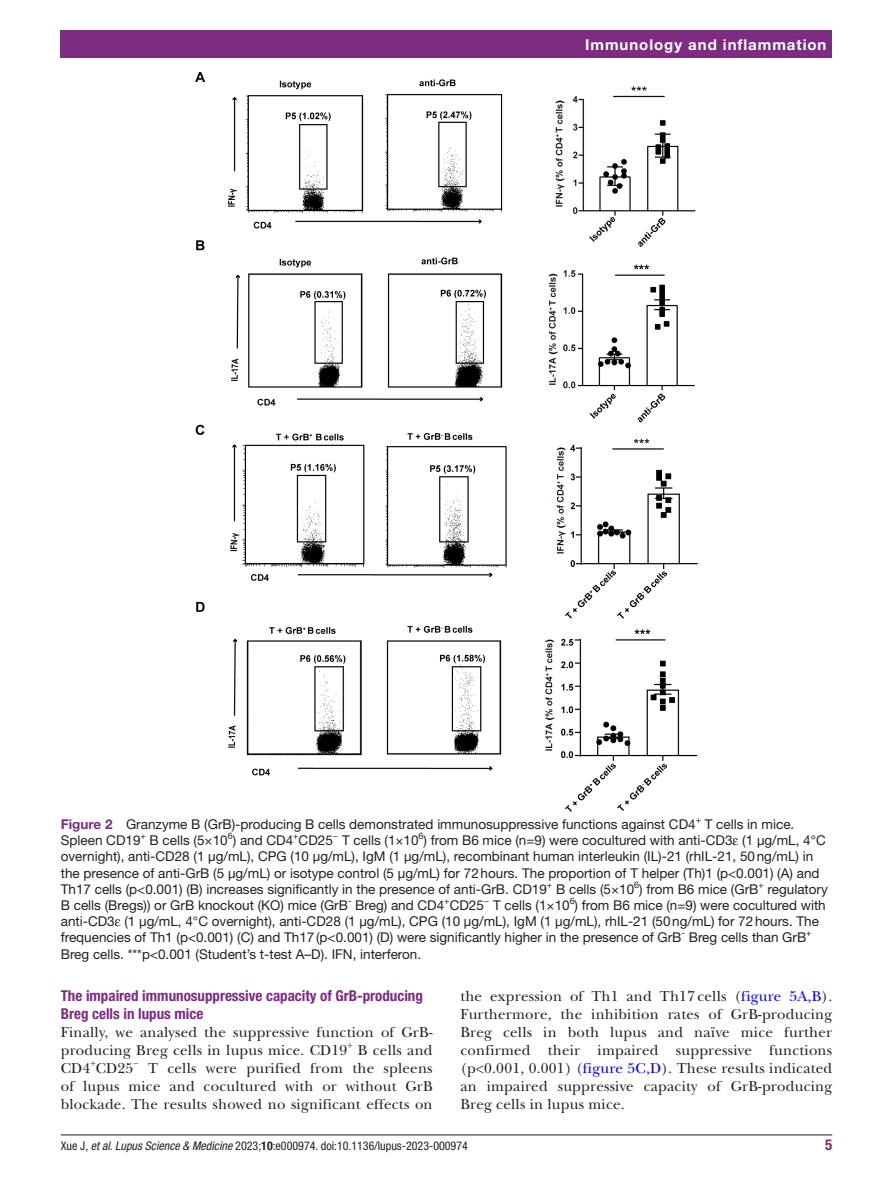
<style>
.page{position:relative;width:893px;height:1191px;background:#fff}
.page>*{position:absolute;margin:0;border:0;box-sizing:border-box;transform-origin:0 0}
.t1{font:15px/18.1px "New Baskerville";letter-spacing:.015em;color:#231f20;text-align:justify}
.t2{font:700 condensed 15px/18px "Helvetica Neue LT Std";color:#7d2b83}
.t3{font:700 15px "Helvetica Neue LT Std";letter-spacing:.065em;color:#fff}
.t4{font:13.5px/16.2px "Helvetica Neue LT Std";color:#231f20}
.t5{font:condensed 12px "Helvetica Neue LT Std";color:#231f20}
.t6{font:9.9px "New Baskerville";color:#231f20}
.t7{font:9px "Helvetica Neue LT Std";color:#231f20}
.s1{font-weight:700;color:#7d2b83}
.s2{color:#00f}
.s3{font-style:italic}
.s4{font-weight:700}
</style>
<div class="page">
<hr style="left:61px;top:1134px;width:771px;height:1px;background:#231f20">
<div style="left:61px;top:31px;width:771px;height:27px;background:#7d2b83"></div>
<img style="left:196px;top:73px;width:501px;height:738px">
<p class="t3" style="left:585px;top:35px;width:243px">Immunology and inflammation</p>
<p class="t4" style="left:61px;top:816px;width:636px"><span class="s1">Figure 2</span> Granzyme B (GrB)-producing B cells demonstrated immunosuppressive functions against CD4</p>
<p class="t7" style="left:696px;top:814px;width:7px">+</p>
<p class="t4" style="left:61px;top:816px;width:767px;text-indent:644px">T cells in mice.<br>Spleen CD19<sup>+</sup> B cells (5×10<sup>6</sup>) and CD4<sup>+</sup>CD25<sup>−</sup> T cells (1×10<sup>6</sup>) from B6 mice (n=9) were cocultured with anti-CD3 (1 μg/mL, 4°C overnight), anti-CD28 (1 μg/mL), CPG (10 μg/mL), IgM (1 μg/mL), recombinant human interleukin (IL)-21 (rhIL-21, 50ng/mL) in the presence of anti-GrB (5 μg/mL) or isotype control (5 μg/mL) for 72hours. The proportion of T helper (Th)1 (p&lt;0.001) (A) and Th17 cells (p&lt;0.001) (B) increases significantly in the presence of anti-GrB. CD19<sup>+</sup> B cells (5×10 ) from B6 mice (GrB</p>
<p class="t7" style="left:634px;top:879px;width:6px">6</p>
<p class="t7" style="left:758px;top:879px;width:7px">+</p>
<p class="t4" style="left:768px;top:880px;width:62px">regulatory</p>
<p class="t7" style="left:570px;top:895px;width:6px">6</p>
<p class="t4" style="left:61px;top:913px;width:760px">anti-CD3 (1 μg/mL, 4°C overnight), anti-CD28 (1 μg/mL), CPG (10 μg/mL), IgM (1 μg/mL), rhIL-21 (50ng/mL) for 72hours. The frequencies of Th1 (p&lt;0.001) (C) and Th17(p&lt;0.001) (D) were significantly higher in the presence of GrB</p>
<p class="t7" style="left:444px;top:895px;width:7px">+</p>
<p class="t7" style="left:484px;top:895px;width:7px">−</p>
<p class="t4" style="left:493px;top:897px;width:334px">T cells (1×10 ) from B6 mice (n=9) were cocultured with</p>
<p class="t4" style="left:61px;top:897px;width:289px">B cells (Bregs)) or GrB knockout (KO) mice (GrB</p>
<p class="t7" style="left:348px;top:895px;width:5px">-</p>
<p class="t4" style="left:355px;top:897px;width:130px">Breg) and CD4 CD25</p>
<p class="t7" style="left:681px;top:927px;width:5px">-</p>
<p class="t4" style="left:689px;top:929px;width:119px">Breg cells than GrB</p>
<p class="t7" style="left:806px;top:927px;width:7px">+</p>
<p class="t4" style="left:61px;top:945px;width:362px">Breg cells. ***p&lt;0.001 (Student’s t-test A–D). IFN, interferon.</p>
<p class="t2" style="left:61px;top:986px;width:364px">The impaired immunosuppressive capacity of GrB-producing<br>Breg cells in lupus mice</p>
<p class="t1" style="left:61px;top:1023px;width:373px">Finally, we analysed the suppressive function of GrB&shy;producing Breg cells in lupus mice. CD19</p>
<p class="t6" style="left:348px;top:1039px;width:7px">+</p>
<p class="t1" style="left:358px;top:1041px;width:76px">B cells and</p>
<p class="t6" style="left:91px;top:1057px;width:7px">+</p>
<p class="t6" style="left:134px;top:1057px;width:7px">−</p>
<p class="t1" style="left:61px;top:1059px;width:74px">CD4 CD25</p>
<p class="t1" style="left:61px;top:1059px;width:373px;text-indent:87px">T cells were purified from the spleens of lupus mice and cocultured with or without GrB blockade. The results showed no significant effects on</p>
<p class="t1" style="left:460px;top:986px;width:373px">the expression of Th1 and Th17 cells (<span class="s2">figure 5A,B</span>).<br>Furthermore, the inhibition rates of GrB-producing Breg cells in both lupus and naïve mice further confirmed their impaired suppressive functions (p&lt;0.001, 0.001) (<span class="s2">figure 5C,D</span>). These results indicated an impaired suppressive capacity of GrB-producing Breg cells in lupus mice.</p>
<p class="t5" style="left:61px;top:1138px;width:409px">Xue J, <span class="s3">et al</span>. <span class="s3">Lupus Science &amp; Medicine</span> 2023;<span class="s4">10</span>:e000974. doi:10.1136/lupus-2023-000974</p>
<p class="t2" style="left:825px;top:1135px;width:9px">5</p>
</div>
